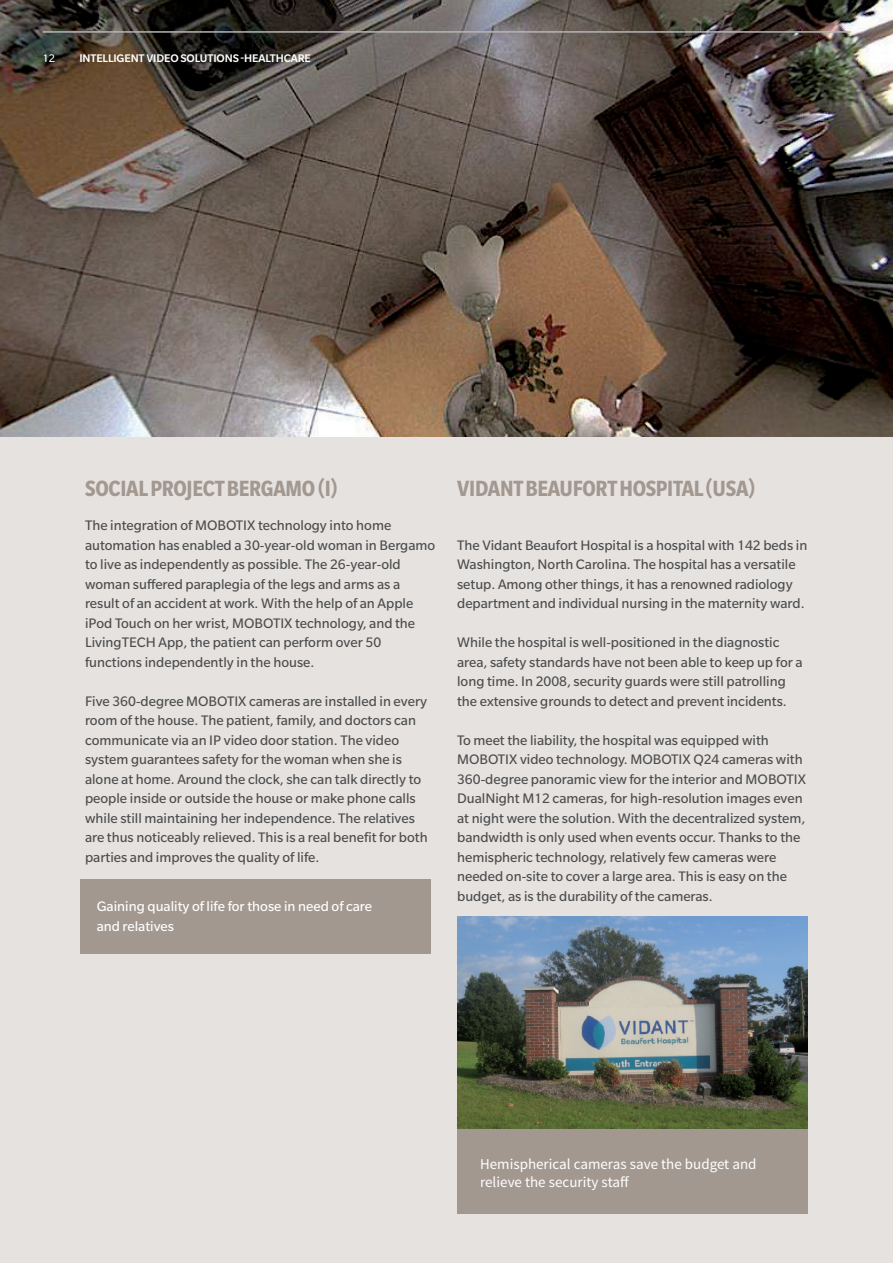
<style>
.page{position:relative;width:893px;height:1263px;background:#e5e2e0}
.page>*{position:absolute;margin:0;border:0;box-sizing:border-box;transform-origin:0 0}
.t1{font:700 condensed 24px "Slate Pro";letter-spacing:-.01em;color:#a39890}
.t2{font:15px/19.5px "Slate Pro";color:#4b4c4d}
.t3{font:15px/18px "Source Sans Pro";color:#fff}
.t4{font:15px/19.5px "Slate Pro";color:#fff}
.t5{font:500 12px "Slate Pro";letter-spacing:-.01em;color:#fff}
.t6{font:12px "Slate Pro";color:#fff}
</style>
<div class="page">
<img style="left:0;top:0;width:893px;height:437px">
<img style="left:457px;top:916px;width:351px;height:213px">
<div style="left:457px;top:1129px;width:351px;height:85px;background:#a39890"></div>
<div style="left:80px;top:879px;width:351px;height:74px;background:#a39890"></div>
<hr style="left:43px;top:32px;width:807px;height:1px;background:#fff">
<p class="t6" style="left:43px;top:52px;width:14px">12</p>
<p class="t5" style="left:79px;top:52px;width:233px">INTELLIGENT VIDEO SOLUTIONS -HEALTHCARE</p>
<h1 class="t1" style="left:85px;top:475px;width:254px">SOCIAL PROJECT BERGAMO (I)</h1>
<p class="t2" style="left:85px;top:516px;width:352px">The integration of MOBOTIX technology into home automation has enabled a 30-year-old woman in Bergamo to live as independently as possible. The 26-year-old woman suffered paraplegia of the legs and arms as a result of an accident at work. With the help of an Apple iPod Touch on her wrist, MOBOTIX technology, and the LivingTECH App, the patient can perform over 50 functions independently in the house.</p>
<p class="t2" style="left:85px;top:691px;width:344px">Five 360-degree MOBOTIX cameras are installed in every room of the house. The patient, family, and doctors can communicate via an IP video door station. The video system guarantees safety for the woman when she is alone at home. Around the clock, she can talk directly to people inside or outside the house or make phone calls while still maintaining her independence. The relatives are thus noticeably relieved. This is a real benefit for both parties and improves the quality of life.</p>
<p class="t4" style="left:97px;top:896px;width:277px">Gaining quality of life for those in need of care and relatives</p>
<h1 class="t1" style="left:457px;top:475px;width:299px">VIDANT BEAUFORT HOSPITAL (USA)</h1>
<p class="t2" style="left:457px;top:535px;width:352px">The Vidant Beaufort Hospital is a hospital with 142 beds in Washington, North Carolina. The hospital has a versatile setup. Among other things, it has a renowned radiology department and individual nursing in the maternity ward.</p>
<p class="t2" style="left:457px;top:633px;width:347px">While the hospital is well-positioned in the diagnostic area, safety standards have not been able to keep up for a long time. In 2008, security guards were still patrolling the extensive grounds to detect and prevent incidents.</p>
<p class="t2" style="left:457px;top:730px;width:350px">To meet the liability, the hospital was equipped with MOBOTIX video technology. MOBOTIX Q24 cameras with 360-degree panoramic view for the interior and MOBOTIX DualNight M12 cameras, for high-resolution images even at night were the solution. With the decentralized system, bandwidth is only used when events occur. Thanks to the hemispheric technology, relatively few cameras were needed on-site to cover a large area. This is easy on the budget, as is the durability of the cameras.</p>
<p class="t3" style="left:480px;top:1155px;width:278px">Hemispherical cameras save the budget and relieve the security staff</p>
</div>
